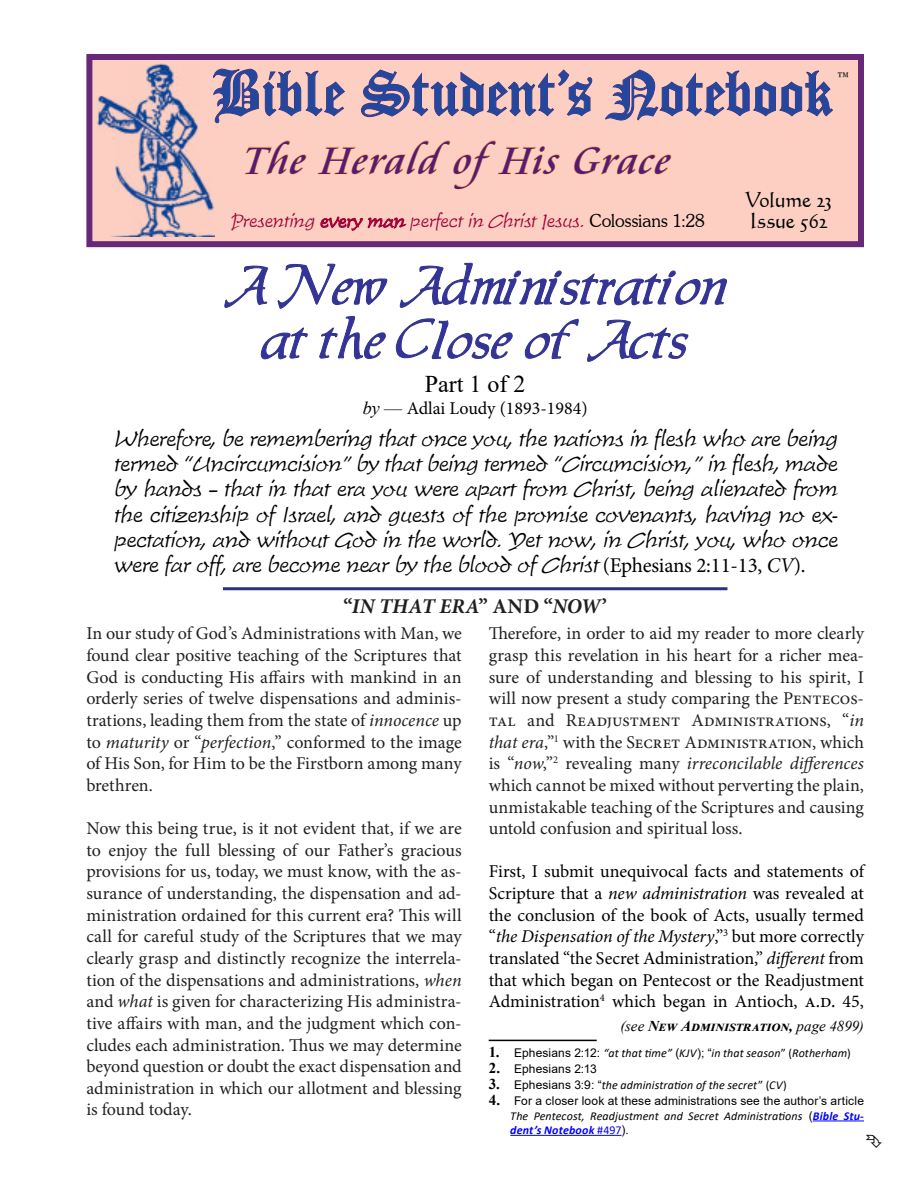
<style>
.page{position:relative;width:918px;height:1188px;background:#fff}
.page>*{position:absolute;margin:0;border:0;box-sizing:border-box;transform-origin:0 0}
.t1{font:69px "Cloister Black BT";color:#24479e}
.t2{font:54px/54px "Allure SSK";color:#339;text-align:center}
.t3{font:italic 42px "Cataneo BT";color:#541b74}
.t4{font:24px "Times New Roman";color:#000}
.t5{font:italic 21px/25.2px "Time Scr D Ligh";letter-spacing:-.01em;color:#000;text-align:justify}
.t6{font:italic 700 21px "Minion Pro";letter-spacing:.005em;color:#231f20}
.t7{font:21px/21px "Calligraphic 421 BT Roman B";letter-spacing:-.01em;color:#000}
.t8{font:18px/21.6px "Minion Pro";letter-spacing:-.005em;color:#231f20;text-align:justify}
.t9{font:18px/21.6px "Minion Pro";color:#000;text-align:justify}
.t10{font:italic 18px "Time Scr D Ligh";color:#a20037}
.t11{font:300 18px "Souvenir IT Cby BT";color:#000}
.t12{font:italic 700 15px "Times New Roman";letter-spacing:.03em;color:#000}
.t13{font:italic 12px/14.4px "Calibri";letter-spacing:.01em;color:#000}
.t14{font:12px "Arial";letter-spacing:.01em;color:#000}
.s1{font-family:"Souvenir IT Cby BT";font-weight:300;font-style:normal;color:#000}
.s2{font-family:"Times New Roman";font-style:italic}
.s3{font-family:"Times New Roman"}
.s4{font-family:"Minion Pro";font-style:normal}
.s5{font-family:"Minion Pro"}
.s6{font-style:normal}
.s7{font-style:italic}
.s8{font-size:19.5px}
.s9{font-family:"Times New Roman";font-weight:700;font-style:normal;font-size:15px}
.s10{font-family:"Arial";font-style:normal}
.s11{font-family:"Times New Roman";font-weight:700;font-size:15px}
.s12{font-weight:700;color:#00f}
.s13{font-style:normal;color:#00f}
.s14{font-weight:400}
</style>
<div class="page">
<div style="left:86px;top:54px;width:778px;height:193px;background:#fccfc2;border:6px solid #672878"></div>
<svg style="left:215px;top:68px;width:130px;height:56px"></svg>
<svg style="left:361px;top:69px;width:232px;height:48px"></svg>
<svg style="left:605px;top:69px;width:228px;height:52px"></svg>
<svg style="left:244px;top:140px;width:62px;height:35px"></svg>
<svg style="left:317px;top:140px;width:243px;height:50px"></svg>
<svg style="left:573px;top:146px;width:98px;height:29px"></svg>
<hr style="left:223px;top:587px;width:504px;height:3px;background:#2b3086">
<svg style="left:320px;top:216px;width:87px;height:15px"></svg>
<img style="left:97px;top:64px;width:118px;height:172px">
<svg style="left:224px;top:265px;width:44px;height:43px"></svg>
<svg style="left:277px;top:263px;width:111px;height:46px"></svg>
<svg style="left:399px;top:262px;width:328px;height:46px"></svg>
<svg style="left:261px;top:327px;width:47px;height:33px"></svg>
<svg style="left:319px;top:316px;width:67px;height:44px"></svg>
<svg style="left:396px;top:318px;width:117px;height:41px"></svg>
<svg style="left:525px;top:318px;width:54px;height:41px"></svg>
<svg style="left:587px;top:319px;width:102px;height:43px"></svg>
<hr style="left:489px;top:1040px;width:108px;height:1px;background:#000">
<hr style="left:813px;top:1121px;width:51px;height:1px;background:#00f">
<hr style="left:510px;top:1135px;width:112px;height:1px;background:#00f">
<h1 class="t1" style="left:212px;top:51px;width:621px">Bible Student’s Notebook</h1>
<p class="t11" style="left:836px;top:67px;width:16px">™</p>
<h3 class="t3" style="left:242px;top:134px;width:438px">The Herald ofHis Grace</h3>
<p class="t7" style="left:745px;top:188px;width:89px">Volume 23<br>Issue 562</p>
<p class="t10" style="left:231px;top:211px;width:476px">Presenting every man perfect in Christ Jesus. <span class="s1">C o l o s s i a n s 1: 2 8</span></p>
<h2 class="t2" style="left:224px;top:263px;width:503px">A New Administration at the Close of Acts</h2>
<h3 class="t4" style="left:425px;top:367px;width:102px">Part 1 of 2</h3>
<p class="t9" style="left:363px;top:398px;width:226px"><span class="s2">by</span> <span class="s3">—</span> Adlai Loudy (1893-1984)</p>
<p class="t5" style="left:113px;top:427px;width:730px">Wherefore, be remembering that once y ou, the nations in flesh w ho are being termed “Uncircumcision” by thatbeing termed “Circumcision,” in flesh,made by hands – that in that era y ou w ere apart from Christ, being alienated from the citiz enship of Israel, and guests of the promise cov enants, hav ing no ex&shy;pectation, and w ithout God in the w orld. Yet now, in Christ, y ou, w ho once were far off, are become near by the blood of Christ<span class="s4">( E p h e s i a n s 2 : 1 1 - 1 3 ,</span> <span class="s5">C V</span><span class="s4">) .</span></p>
<p class="t6" style="left:343px;top:592px;width:265px"><span class="s6">“</span>IN THAT ERA<span class="s6">” AND “</span>NOW<span class="s6">’</span></p>
<p class="t8" style="left:86px;top:623px;width:377px">In our study of God’s Administrations with Man, we found clear positive teaching of the Scriptures that God is conducting His affairs with mankind in an orderly series of twelve dispensations and adminis&shy;trations, leading them from the state of <span class="s7">innocence</span> up to <span class="s7">maturity</span> or “<span class="s7">perfection</span>,” conformed to the image of His Son, for Him to be the Firstborn among many brethren.</p>
<p class="t8" style="left:86px;top:818px;width:377px">Now this being true, is it not evident that, if we are to enjoy the full blessing of our Father’s gracious provisions for us, today, we must know, with the as&shy;surance of understanding, the dispensation and ad&shy;ministration ordained for this current era? This will call for careful study of the Scriptures that we may clearly grasp and distinctly recognize the interrela&shy;tion of the dispensations and administrations, <span class="s7">when </span>and <span class="s7">what</span> is given for characterizing His administra&shy;tive affairs with man, and the judgment which con&shy;cludes each administration. Thus we may determine beyond question or doubt the exact dispensation and administration in which our allotment and blessing is found today.</p>
<p class="t8" style="left:489px;top:623px;width:377px">Therefore, in order to aid my reader to more clearly grasp this revelation in his heart for a richer mea&shy;sure of understanding and blessing to his spirit, I will now present a study comparing the Pentecos&shy;tal and Readjustment Administrations, “<span class="s7">in that era</span>,”<sup>1</sup> with the Secret Administration, which is “<span class="s7">now</span>,”<sup>2</sup> revealing many <span class="s7">irreconcilable differences </span>which cannot be mixed without perverting the plain, unmistakable teaching of the Scriptures and causing untold confusion and spiritual loss.</p>
<p class="t9" style="left:489px;top:861px;width:377px">First, I submit unequivocal facts and statements of Scripture that a <span class="s7">new administration</span> was revealed at the conclusion of the book of Acts, usually termed “<span class="s7">the Dispensation of the Mystery</span>,”<sup>3</sup> but more correctly translated “the Secret Administration,” <span class="s7">different</span> from that which began on Pentecost or the Readjustment Administration<sup>4</sup> which began in Antioch, <span class="s8">a.d.</span> 45,</p>
<p class="t13" style="left:489px;top:1045px;width:364px"><span class="s9">1.</span> <span class="s10">Ephesians 2:12:</span> “at that time” <span class="s10">(</span>KJV<span class="s10">); “</span>in that season<span class="s6">” (</span>Rotherham<span class="s6">)</span></p>
<p class="t14" style="left:489px;top:1060px;width:110px"><span class="s11">2.</span> Ephesians 2:13</p>
<p class="t13" style="left:489px;top:1077px;width:300px"><span class="s9">3.</span> <span class="s10">Ephesians 3:9: “</span>the administration of the secret<span class="s6">” (</span>CV<span class="s6">)</span></p>
<p class="t14" style="left:489px;top:1093px;width:377px"><span class="s11">4.</span> For a closer look at these administrations see the author’s article</p>
<p class="t13" style="left:510px;top:1108px;width:355px">The Pentecost, Readjustment and Secret Administrations <span class="s10">(</span><span class="s12">Bible Stu&shy;dent’s Notebook</span> <span class="s13">#497</span><span class="s10">).</span></p>
<p class="t12" style="left:621px;top:1015px;width:245px"><span class="s14">(see</span> New Administration, <span class="s14">page 4899)</span></p>
</div>
